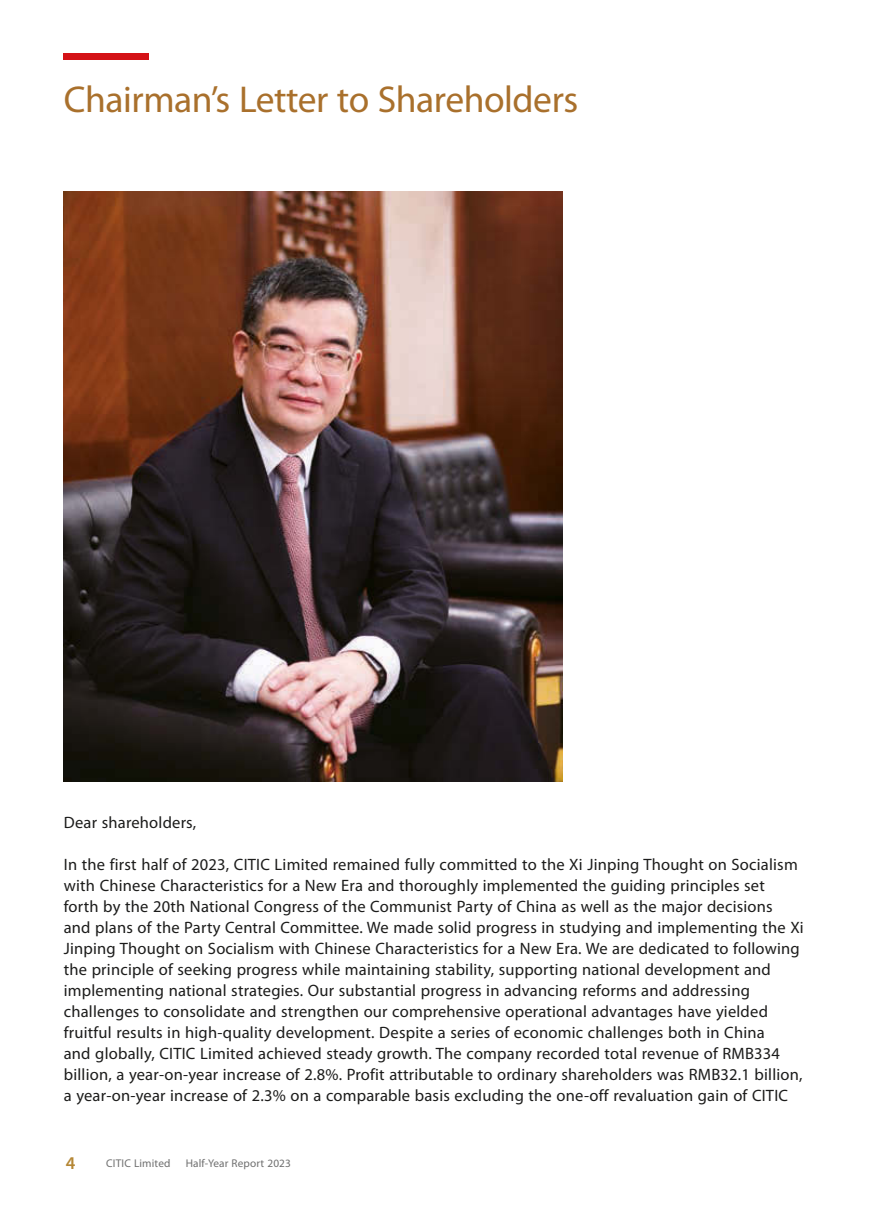
<style>
.page{position:relative;width:893px;height:1212px;background:#fff}
.page>*{position:absolute;margin:0;border:0;box-sizing:border-box;transform-origin:0 0}
.t1{font:37.5px "Myriad Pro";letter-spacing:-.01em;color:#a9702c}
.t2{font:600 18px "Myriad Pro";color:#b58735}
.t3{font:16.5px/21px "Myriad Pro";letter-spacing:.015em;color:#1c1c1b}
.t4{font:11.25px "Myriad Pro";letter-spacing:.015em;color:#6f6f6f}
</style>
<div class="page">
<img style="left:64px;top:191px;width:499px;height:590px">
<div style="left:64px;top:53px;width:85px;height:7px;background:#d41217"></div>
<h1 class="t1" style="left:64px;top:79px;width:516px">Chairman’s Letter to Shareholders</h1>
<p class="t3" style="left:64px;top:812px;width:134px">Dear shareholders,</p>
<p class="t3" style="left:64px;top:854px;width:741px">In the first half of 2023, CITIC Limited remained fully committed to the Xi Jinping Thought on Socialism with Chinese Characteristics for a New Era and thoroughly implemented the guiding principles set forth by the 20th National Congress of the Communist Party of China as well as the major decisions<br>and plans of the Party Central Committee. We made solid progress in studying and implementing the Xi Jinping Thought on Socialism with Chinese Characteristics for a New Era. We are dedicated to following the principle of seeking progress while maintaining stability, supporting national development and implementing national strategies. Our substantial progress in advancing reforms and addressing challenges to consolidate and strengthen our comprehensive operational advantages have yielded fruitful results in high-quality development. Despite a series of economic challenges both in China<br>and globally, CITIC Limited achieved steady growth. The company recorded total revenue of RMB334 billion, a year-on-year increase of 2.8%. Profit attributable to ordinary shareholders was RMB32.1 billion, a year-on-year increase of 2.3% on a comparable basis excluding the one-off revaluation gain of CITIC</p>
<p class="t2" style="left:66px;top:1151px;width:11px">4</p>
<p class="t4" style="left:106px;top:1157px;width:66px">CITIC Limited</p>
<p class="t4" style="left:186px;top:1157px;width:107px">Half-Year Report 2023</p>
</div>
